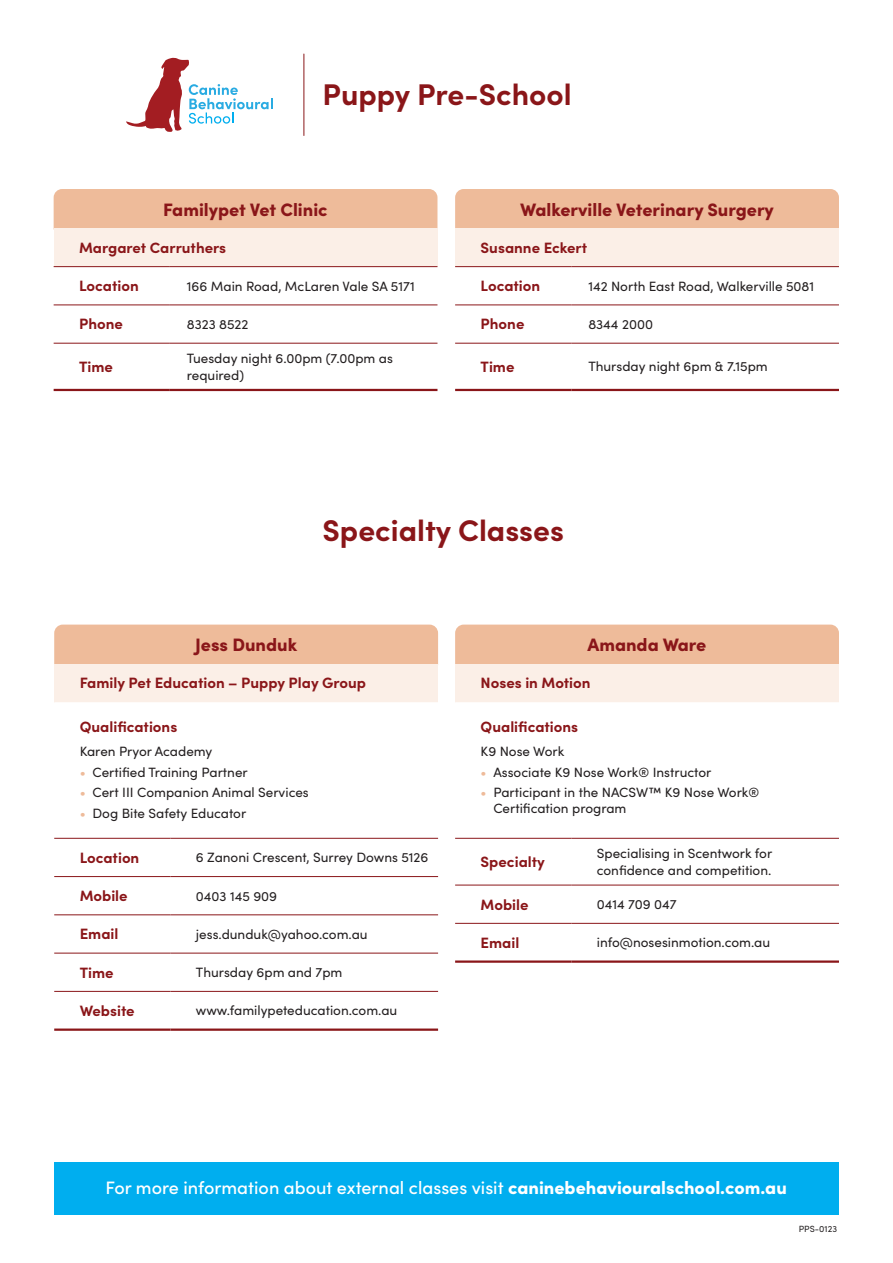
<style>
.page{position:relative;width:893px;height:1263px;background:#fff}
.page>*{position:absolute;margin:0;border:0;box-sizing:border-box;transform-origin:0 0}
.t1{font:700 30px "Sofia Pro";color:#8a1619}
.t2{font:500 18px "Sofia Pro";color:#fff}
.t3{font:900 18px "Sofia Pro";color:#8a1619}
.t4{font:700 15px "Sofia Pro";color:#8a1619}
.Bullet{font:13.5px/16.2px "Sofia Pro";color:#231f20}
.t5{font:9px "Sofia Pro";color:#231f20}
.s1{color:#eebb9a}
.s2{font-weight:900}
</style>
<div class="page">
<div style="left:54px;top:189px;width:383px;height:39px;background:#eebb9a"></div>
<div style="left:54px;top:228px;width:383px;height:39px;background:#fbefe7"></div>
<svg style="left:54px;top:267px;width:383px;height:122px"></svg>
<hr style="left:54px;top:266px;width:116px;height:1px;background:#8a1619">
<hr style="left:170px;top:266px;width:267px;height:1px;background:#8a1619">
<hr style="left:54px;top:305px;width:116px;height:1px;background:#8a1619">
<hr style="left:170px;top:305px;width:267px;height:1px;background:#8a1619">
<hr style="left:54px;top:343px;width:116px;height:1px;background:#8a1619">
<hr style="left:170px;top:343px;width:267px;height:1px;background:#8a1619">
<hr style="left:54px;top:389px;width:116px;height:2px;background:#8a1619">
<hr style="left:170px;top:389px;width:267px;height:2px;background:#8a1619">
<div style="left:455px;top:189px;width:384px;height:39px;background:#eebb9a"></div>
<div style="left:455px;top:228px;width:384px;height:39px;background:#fbefe7"></div>
<svg style="left:455px;top:267px;width:384px;height:122px"></svg>
<hr style="left:455px;top:266px;width:116px;height:1px;background:#8a1619">
<hr style="left:571px;top:266px;width:268px;height:1px;background:#8a1619">
<hr style="left:455px;top:305px;width:116px;height:1px;background:#8a1619">
<hr style="left:571px;top:305px;width:268px;height:1px;background:#8a1619">
<hr style="left:455px;top:343px;width:116px;height:1px;background:#8a1619">
<hr style="left:571px;top:343px;width:268px;height:1px;background:#8a1619">
<hr style="left:455px;top:389px;width:116px;height:2px;background:#8a1619">
<hr style="left:571px;top:389px;width:268px;height:2px;background:#8a1619">
<div style="left:54px;top:1163px;width:784px;height:52px;background:#00aeef"></div>
<div style="left:54px;top:625px;width:384px;height:39px;background:#eebb9a"></div>
<div style="left:54px;top:664px;width:384px;height:38px;background:#fbefe7"></div>
<svg style="left:54px;top:837px;width:384px;height:154px"></svg>
<hr style="left:54px;top:838px;width:116px;height:1px;background:#8a1619">
<hr style="left:170px;top:838px;width:268px;height:1px;background:#8a1619">
<hr style="left:54px;top:876px;width:116px;height:1px;background:#8a1619">
<hr style="left:170px;top:876px;width:268px;height:1px;background:#8a1619">
<hr style="left:54px;top:914px;width:116px;height:1px;background:#8a1619">
<hr style="left:170px;top:914px;width:268px;height:1px;background:#8a1619">
<hr style="left:54px;top:953px;width:116px;height:1px;background:#8a1619">
<hr style="left:170px;top:953px;width:268px;height:1px;background:#8a1619">
<hr style="left:54px;top:991px;width:116px;height:1px;background:#8a1619">
<hr style="left:170px;top:991px;width:268px;height:1px;background:#8a1619">
<hr style="left:54px;top:1028px;width:116px;height:3px;background:#8a1619">
<hr style="left:170px;top:1028px;width:268px;height:3px;background:#8a1619">
<div style="left:455px;top:625px;width:384px;height:39px;background:#eebb9a"></div>
<div style="left:455px;top:664px;width:384px;height:38px;background:#fbefe7"></div>
<svg style="left:455px;top:837px;width:384px;height:86px"></svg>
<hr style="left:455px;top:838px;width:116px;height:1px;background:#8a1619">
<hr style="left:571px;top:838px;width:268px;height:1px;background:#8a1619">
<hr style="left:455px;top:885px;width:116px;height:1px;background:#8a1619">
<hr style="left:571px;top:885px;width:268px;height:1px;background:#8a1619">
<hr style="left:455px;top:923px;width:116px;height:1px;background:#8a1619">
<hr style="left:571px;top:923px;width:268px;height:1px;background:#8a1619">
<hr style="left:455px;top:960px;width:116px;height:3px;background:#8a1619">
<hr style="left:571px;top:960px;width:268px;height:3px;background:#8a1619">
<hr style="left:304px;top:54px;width:1px;height:82px;background:#8a1619">
<svg style="left:126px;top:58px;width:147px;height:74px"></svg>
<p class="t1" style="left:323px;top:72px;width:250px">Puppy Pre-School</p>
<p class="t3" style="left:163px;top:195px;width:166px">Familypet Vet Clinic</p>
<p class="t4" style="left:79px;top:236px;width:149px">Margaret Carruthers</p>
<p class="t4" style="left:79px;top:274px;width:61px">Location</p>
<p class="Bullet" style="left:187px;top:277px;width:229px">166 Main Road, McLaren Vale SA 5171</p>
<p class="t4" style="left:79px;top:313px;width:45px">Phone</p>
<p class="Bullet" style="left:187px;top:315px;width:63px">8323 8522</p>
<p class="t4" style="left:79px;top:355px;width:35px">Time</p>
<p class="Bullet" style="left:187px;top:350px;width:208px">Tuesday night 6.00pm (7.00pm as required)</p>
<p class="t3" style="left:520px;top:195px;width:255px">Walkerville Veterinary Surgery</p>
<p class="t4" style="left:481px;top:236px;width:108px">Susanne Eckert</p>
<p class="t4" style="left:481px;top:274px;width:61px">Location</p>
<p class="Bullet" style="left:588px;top:277px;width:227px">142 North East Road, Walkerville 5081</p>
<p class="t4" style="left:481px;top:313px;width:45px">Phone</p>
<p class="Bullet" style="left:588px;top:315px;width:66px">8344 2000</p>
<p class="t4" style="left:481px;top:355px;width:35px">Time</p>
<p class="Bullet" style="left:588px;top:358px;width:181px">Thursday night 6pm &amp; 7.15pm</p>
<p class="t1" style="left:323px;top:507px;width:243px">Specialty Classes</p>
<p class="t3" style="left:195px;top:631px;width:103px">Jess Dunduk</p>
<p class="t3" style="left:587px;top:631px;width:121px">Amanda Ware</p>
<p class="t4" style="left:80px;top:672px;width:288px">Family Pet Education – Puppy Play Group</p>
<p class="t4" style="left:80px;top:715px;width:99px">Qualifications</p>
<p class="Bullet" style="left:80px;top:743px;width:134px">Karen Pryor Academy</p>
<p class="Bullet" style="left:80px;top:763px;width:170px"><span class="s1">•</span> Certified Training Partner</p>
<p class="Bullet" style="left:80px;top:783px;width:231px"><span class="s1">•</span> Cert III Companion Animal Services</p>
<p class="Bullet" style="left:80px;top:804px;width:168px"><span class="s1">•</span> Dog Bite Safety Educator</p>
<p class="t4" style="left:80px;top:846px;width:61px">Location</p>
<p class="Bullet" style="left:196px;top:849px;width:234px">6 Zanoni Crescent, Surrey Downs 5126</p>
<p class="t4" style="left:80px;top:884px;width:49px">Mobile</p>
<p class="Bullet" style="left:196px;top:887px;width:83px">0403 145 909</p>
<p class="t4" style="left:80px;top:922px;width:40px">Email</p>
<p class="Bullet" style="left:196px;top:925px;width:173px">jess.dunduk@yahoo.com.au</p>
<p class="t4" style="left:80px;top:961px;width:35px">Time</p>
<p class="Bullet" style="left:196px;top:963px;width:148px">Thursday 6pm and 7pm</p>
<p class="t4" style="left:80px;top:999px;width:56px">Website</p>
<p class="Bullet" style="left:196px;top:1002px;width:203px">www.familypeteducation.com.au</p>
<p class="t4" style="left:481px;top:672px;width:111px">Noses in Motion</p>
<p class="t4" style="left:481px;top:715px;width:99px">Qualifications</p>
<p class="Bullet" style="left:481px;top:743px;width:85px">K9 Nose Work</p>
<p class="Bullet" style="left:481px;top:763px;width:232px"><span class="s1">•</span> Associate K9 Nose Work® Instructor</p>
<p class="Bullet" style="left:493px;top:783px;width:267px;text-indent:-13px"><span class="s1">•</span> Participant in the NACSW™ K9 Nose Work®<br>Certification program</p>
<p class="t4" style="left:481px;top:850px;width:66px">Specialty</p>
<p class="Bullet" style="left:597px;top:845px;width:177px">Specialising in Scentwork for confidence and competition.</p>
<p class="t4" style="left:481px;top:893px;width:49px">Mobile</p>
<p class="Bullet" style="left:597px;top:895px;width:81px">0414 709 047</p>
<p class="t4" style="left:481px;top:931px;width:40px">Email</p>
<p class="Bullet" style="left:597px;top:934px;width:175px">info@nosesinmotion.com.au</p>
<p class="t2" style="left:106px;top:1174px;width:683px">For more information about external classes visit <span class="s2">caninebehaviouralschool.com.au</span></p>
<p class="t5" style="left:799px;top:1222px;width:40px">PPS-0123</p>
</div>
